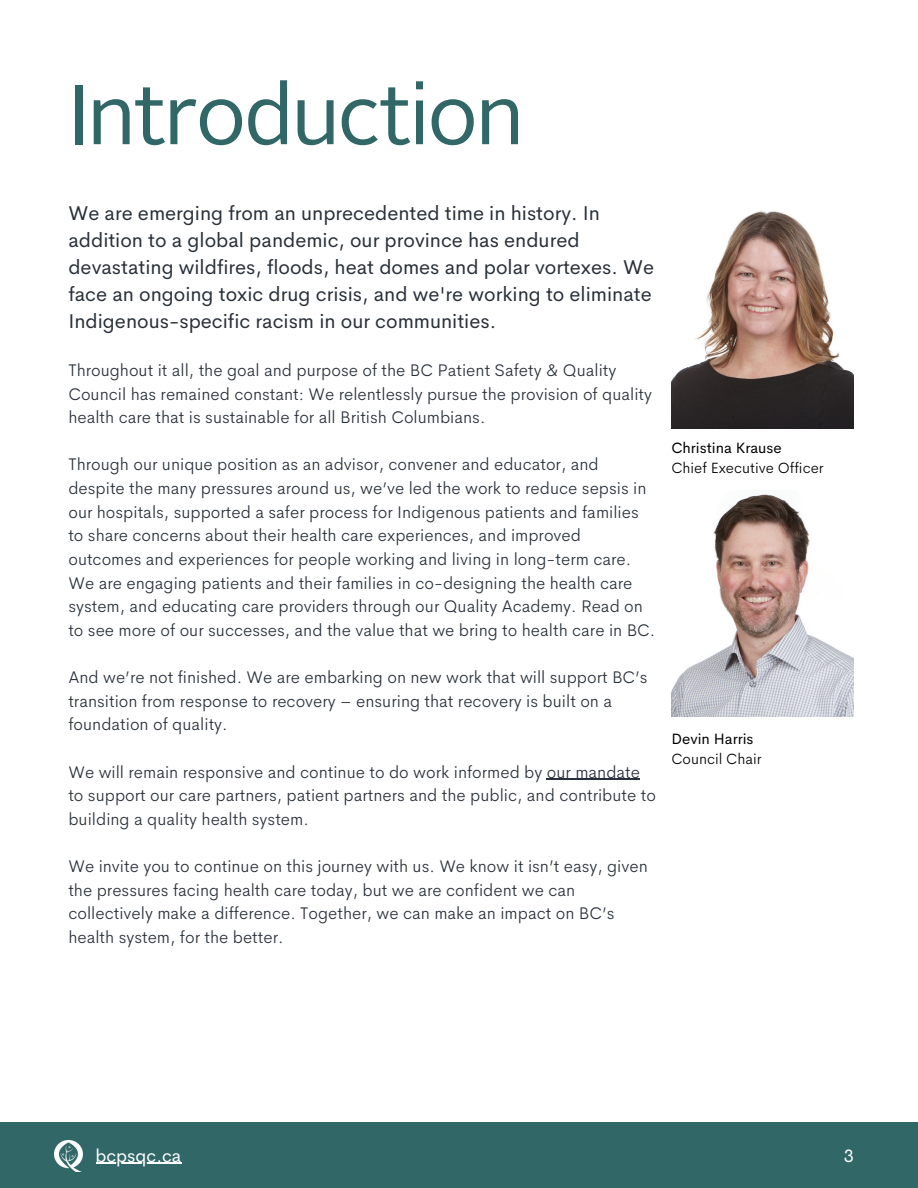
<style>
.page{position:relative;width:918px;height:1188px;background:#fff}
.page>*{position:absolute;margin:0;border:0;box-sizing:border-box;transform-origin:0 0}
.t1{font:84.6px "Alright Sans";letter-spacing:-.03em;color:#316767}
.t2{font:19.95px/27px "Cerebri Sans";color:#293039}
.t3{font:18px "Cerebri Sans";color:#fff}
.t4{font:300 16.95px/23.7px "Cerebri Sans";color:#293039}
.t5{font:300 15px "Cerebri Sans";color:#000}
.t6{font:15px "Cerebri Sans";color:#000}
</style>
<div class="page">
<img style="left:671px;top:494px;width:183px;height:223px">
<img style="left:671px;top:211px;width:183px;height:218px">
<hr style="left:547px;top:779px;width:93px;height:1px;background:#293039">
<div style="left:0;top:1123px;width:918px;height:65px;background:#316767"></div>
<img style="left:54px;top:1140px;width:28px;height:32px">
<hr style="left:96px;top:1163px;width:85px;height:1px;background:#fff">
<h1 class="t1" style="left:68px;top:80px;width:457px">Introduction</h1>
<p class="t2" style="left:68px;top:199px;width:587px">We are emerging from an unprecedented time in history. In addition to a global pandemic, our province has endured devastating wildfires, floods, heat domes and polar vortexes. We face an ongoing toxic drug crisis, and we're working to eliminate Indigenous-specific racism in our communities.</p>
<p class="t4" style="left:68px;top:358px;width:585px">Throughout it all, the goal and purpose of the BC Patient Safety &amp; Quality<br>Council has remained constant: We relentlessly pursue the provision of quality health care that is sustainable for all British Columbians.</p>
<p class="t4" style="left:68px;top:453px;width:588px">Through our unique position as an advisor, convener and educator, and despite the many pressures around us, we’ve led the work to reduce sepsis in our hospitals, supported a safer process for Indigenous patients and families to share concerns about their health care experiences, and improved outcomes and experiences for people working and living in long-term care.<br>We are engaging patients and their families in co-designing the health care system, and educating care providers through our Quality Academy. Read on to see more of our successes, and the value that we bring to health care in BC.</p>
<p class="t4" style="left:68px;top:665px;width:581px">And we’re not finished. We are embarking on new work that will support BC’s transition from response to recovery – ensuring that recovery is built on a foundation of quality.</p>
<p class="t4" style="left:68px;top:760px;width:589px">We will remain responsive and continue to do work informed by our mandate to support our care partners, patient partners and the public, and contribute to building a quality health system.</p>
<p class="t4" style="left:68px;top:854px;width:581px">We invite you to continue on this journey with us. We know it isn’t easy, given the pressures facing health care today, but we are confident we can collectively make a difference. Together, we can make an impact on BC’s health system, for the better.</p>
<p class="t6" style="left:671px;top:438px;width:112px">Christina Krause</p>
<p class="t5" style="left:671px;top:458px;width:154px">Chief Executive Officer</p>
<p class="t6" style="left:671px;top:729px;width:84px">Devin Harris</p>
<p class="t5" style="left:671px;top:749px;width:92px">Council Chair</p>
<p class="t3" style="left:96px;top:1144px;width:87px">bcpsqc.ca</p>
<p class="t3" style="left:844px;top:1144px;width:12px">3</p>
</div>
